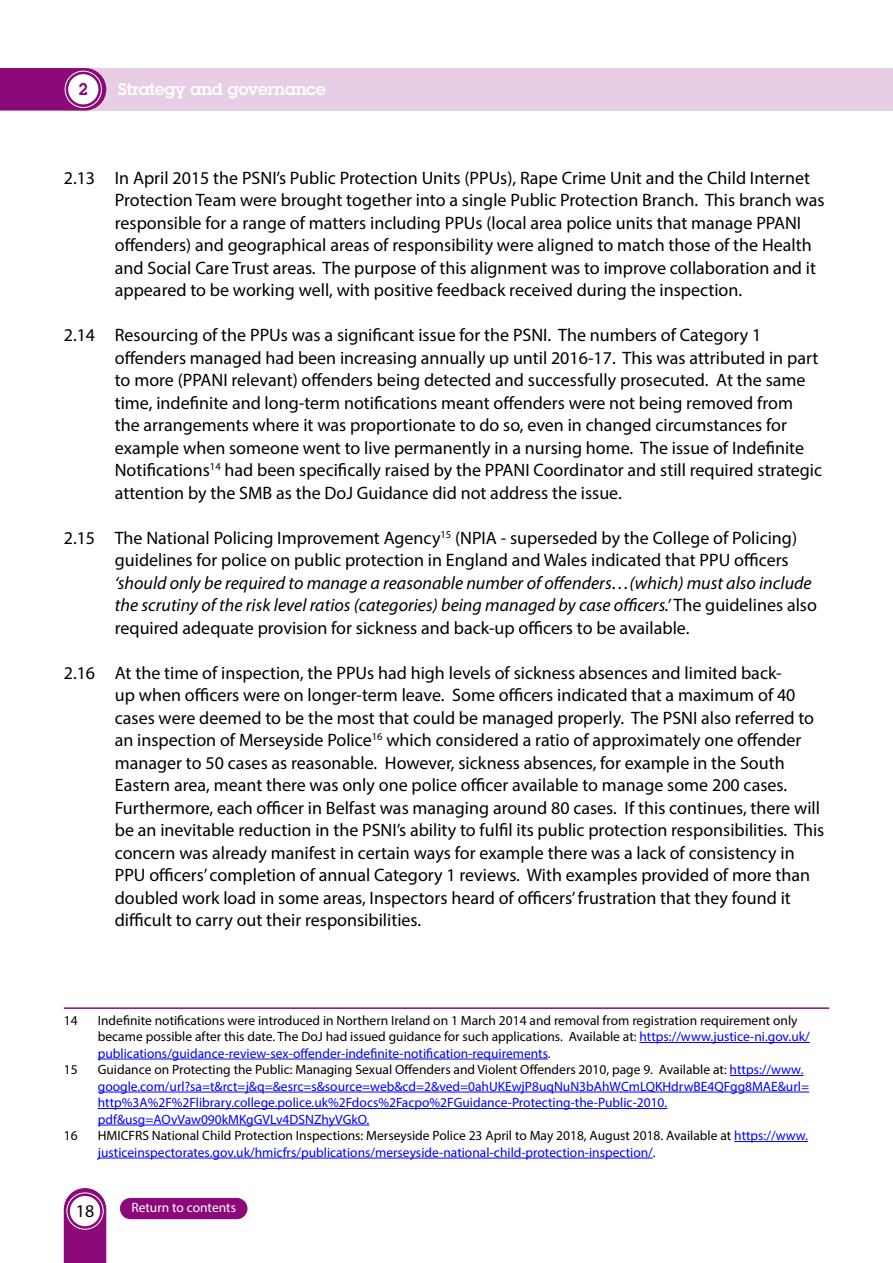
<style>
.page{position:relative;width:893px;height:1263px;background:#fff}
.page>*{position:absolute;margin:0;border:0;box-sizing:border-box;transform-origin:0 0}
._1_2_Body{font:18px/22.5px "Myriad Pro";color:#000}
.t1{font:600 16.5px "Lubalin Graph";color:#fff}
.t2{font:600 16.5px "Lubalin Graph";color:#8c0979}
._6_0_Footnotes{font:13.5px/16.5px "Myriad Pro";color:#00f}
._6_0_Footnotes-2{font:13.5px/16.5px "Myriad Pro";color:#000}
._6_0_Footnotes-3{font:13.5px "Myriad Pro";color:#fff}
.s1{font-style:italic}
.s2{color:#00f}
.s3{color:#000}
</style>
<div class="page">
<div style="left:65px;top:68px;width:828px;height:43px;background:#e8cee4"></div>
<svg style="left:0;top:68px;width:106px;height:43px"></svg>
<div style="left:65px;top:71px;width:37px;height:37px;border:1px solid #fff;border-radius:50%"></div>
<div style="left:68px;top:74px;width:30px;height:30px;background:#fff;border-radius:50%"></div>
<svg style="left:64px;top:1188px;width:42px;height:75px"></svg>
<div style="left:66px;top:1192px;width:38px;height:37px;border:1px solid #fff;border-radius:50%"></div>
<div style="left:70px;top:1196px;width:30px;height:30px;background:#fff;border-radius:50%"></div>
<hr style="left:64px;top:1007px;width:765px;height:2px;background:#8c0979">
<hr style="left:639px;top:1042px;width:171px;height:1px;background:#00f">
<hr style="left:98px;top:1059px;width:450px;height:1px;background:#00f">
<hr style="left:730px;top:1075px;width:73px;height:1px;background:#00f">
<hr style="left:98px;top:1092px;width:711px;height:1px;background:#00f">
<hr style="left:98px;top:1108px;width:569px;height:1px;background:#00f">
<hr style="left:98px;top:1125px;width:271px;height:1px;background:#00f">
<hr style="left:734px;top:1141px;width:74px;height:1px;background:#00f">
<hr style="left:98px;top:1158px;width:555px;height:1px;background:#00f">
<div style="left:120px;top:1198px;width:127px;height:21px;background:#8c0979;border-radius:11px"></div>
<p class="t2" style="left:79px;top:78px;width:11px">2</p>
<p class="t1" style="left:118px;top:78px;width:209px">Strategy and governance</p>
<p class="_1_2_Body" style="left:115px;top:166px;width:711px;text-indent:-51px">2.13 In April 2015 the PSNI’s Public Protection Units (PPUs), Rape Crime Unit and the Child Internet Protection Team were brought together into a single Public Protection Branch. This branch was responsible for a range of matters including PPUs (local area police units that manage PPANI offenders) and geographical areas of responsibility were aligned to match those of the Health and Social Care Trust areas. The purpose of this alignment was to improve collaboration and it appeared to be working well, with positive feedback received during the inspection.</p>
<p class="_1_2_Body" style="left:115px;top:324px;width:709px;text-indent:-51px">2.14 Resourcing of the PPUs was a significant issue for the PSNI. The numbers of Category 1 offenders managed had been increasing annually up until 2016-17. This was attributed in part to more (PPANI relevant) offenders being detected and successfully prosecuted. At the same time, indefinite and long-term notifications meant offenders were not being removed from the arrangements where it was proportionate to do so, even in changed circumstances for example when someone went to live permanently in a nursing home. The issue of Indefinite Notifications<sup>14</sup> had been specifically raised by the PPANI Coordinator and still required strategic attention by the SMB as the DoJ Guidance did not address the issue.</p>
<p class="_1_2_Body" style="left:115px;top:526px;width:704px;text-indent:-51px">2.15 The National Policing Improvement Agency<sup>15</sup> (NPIA - superseded by the College of Policing) guidelines for police on public protection in England and Wales indicated that PPU officers <span class="s1">‘should only be required to manage a reasonable number of offenders…(which) must also include the scrutiny of the risk level ratios (categories) being managed by case officers.’</span> The guidelines also required adequate provision for sickness and back-up officers to be available.</p>
<p class="_1_2_Body" style="left:115px;top:661px;width:711px;text-indent:-51px">2.16 At the time of inspection, the PPUs had high levels of sickness absences and limited back-<br>up when officers were on longer-term leave. Some officers indicated that a maximum of 40 cases were deemed to be the most that could be managed properly. The PSNI also referred to an inspection of Merseyside Police<sup>16</sup> which considered a ratio of approximately one offender manager to 50 cases as reasonable. However, sickness absences, for example in the South Eastern area, meant there was only one police officer available to manage some 200 cases.<br>Furthermore, each officer in Belfast was managing around 80 cases. If this continues, there will be an inevitable reduction in the PSNI’s ability to fulfil its public protection responsibilities. This concern was already manifest in certain ways for example there was a lack of consistency in PPU officers’ completion of annual Category 1 reviews. With examples provided of more than doubled work load in some areas, Inspectors heard of officers’ frustration that they found it difficult to carry out their responsibilities.</p>
<p class="_6_0_Footnotes-2" style="left:64px;top:1012px;width:15px">14</p>
<p class="_6_0_Footnotes-2" style="left:98px;top:1012px;width:713px">Indefinite notifications were introduced in Northern Ireland on 1 March 2014 and removal from registration requirement only became possible after this date. The DoJ had issued guidance for such applications. Available at: <span class="s2">https://www.justice-ni.gov.uk/ publications/guidance-review-sex-offender-indefinite-notification-requirements</span>.</p>
<p class="_6_0_Footnotes-2" style="left:64px;top:1061px;width:15px">15</p>
<p class="_6_0_Footnotes" style="left:98px;top:1061px;width:713px"><span class="s3">Guidance on Protecting the Public: Managing Sexual Offenders and Violent Offenders 2010, page 9. Available at:</span> https://www. google.com/url?sa=t&amp;rct=j&amp;q=&amp;esrc=s&amp;source=web&amp;cd=2&amp;ved=0ahUKEwjP8uqNuN3bAhWCmLQKHdrwBE4QFgg8MAE&amp;url= http%3A%2F%2Flibrary.college.police.uk%2Fdocs%2Facpo%2FGuidance-Protecting-the-Public-2010. pdf&amp;usg=AOvVaw090kMKgGVLv4DSNZhyVGkO.</p>
<p class="_6_0_Footnotes-2" style="left:64px;top:1127px;width:15px">16</p>
<p class="_6_0_Footnotes" style="left:98px;top:1127px;width:712px"><span class="s3">HMICFRS National Child Protection Inspections: Merseyside Police 23 April to May 2018, August 2018. Available at</span> https://www. justiceinspectorates.gov.uk/hmicfrs/publications/merseyside-national-child-protection-inspection/<span class="s3">.</span></p>
<p class="_1_2_Body" style="left:76px;top:1199px;width:20px">18</p>
<p class="_6_0_Footnotes-3" style="left:131px;top:1199px;width:106px">Return to contents</p>
</div>
